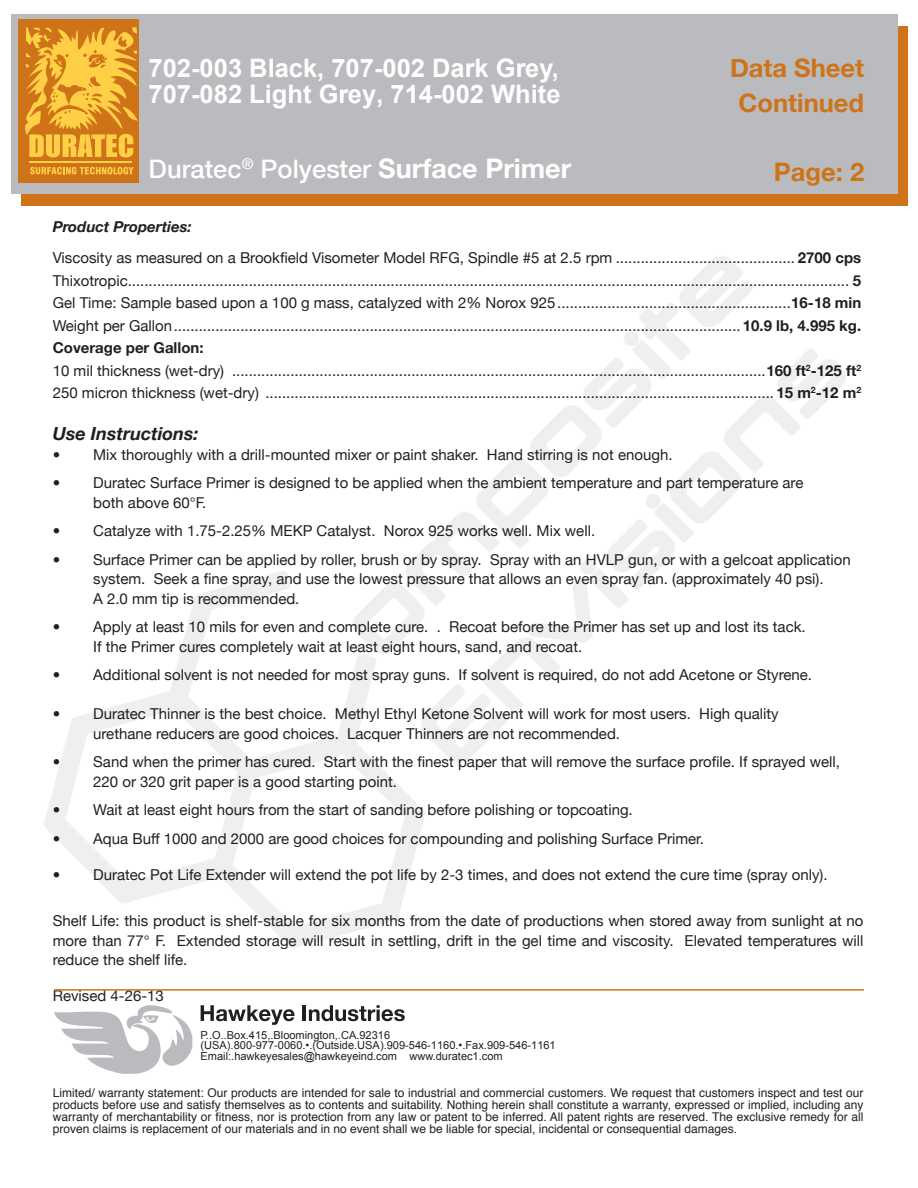
<style>
.page{position:relative;width:918px;height:1188px;background:#fff}
.page>*{position:absolute;margin:0;border:0;box-sizing:border-box;transform-origin:0 0}
.t1{font:700 25.5px/25.2px "Arial";color:#fff}
.t2{font:500 25.5px "Helvetica Neue";color:#fff}
.t3{font:700 25.5px/34.5px "Helvetica Neue";color:#cf7318;text-align:center}
.t4{font:italic 700 18px "Helvetica Neue";color:#231f20}
.t5{font:15px/19.5px "Helvetica Neue";color:#231f20}
.t6{font:12px/12px "Helvetica";color:#231f20;text-align:justify}
.t7{font:11.1px/10.6px "Arial";color:#231f20}
.s1{font-weight:700;font-size:27px}
.s2{font-weight:700;font-style:italic}
.s3{font-weight:700}
</style>
<div class="page">
<div style="left:12px;top:14px;width:886px;height:180px;background:#babbbe"></div>
<div style="left:19px;top:19px;width:120px;height:164px;background:#cf7318"></div>
<svg style="left:25px;top:27px;width:113px;height:108px"></svg>
<svg style="left:80px;top:1053px;width:110px;height:21px"></svg>
<img style="left:11px;top:135px;width:897px;height:918px">
<h1 class="t1" style="left:149px;top:57px;width:413px">702-003 Black, 707-002 Dark Grey,<br>707-082 Light Grey, 714-002 White</h1>
<h1 class="t3" style="left:730px;top:53px;width:136px">Data Sheet<br>Continued</h1>
<h1 class="t2" style="left:149px;top:159px;width:424px">Duratec<sup>®</sup> Polyester <span class="s1">Surface Primer</span></h1>
<p class="t5" style="left:53px;top:210px;width:810px;line-height:31.5px"><span class="s2">Product Properties:<br></span>Viscosity as measured on a Brookfield Visometer Model RFG, Spindle #5 at 2.5 rpm ........................................... <span class="s3">2700 cps</span></p>
<p class="t5" style="left:53px;top:268px;width:810px;line-height:22.5px">Thixotropic ............................................................................................................................................................................. <span class="s3">5<br></span>Gel Time: Sample based upon a 100 g mass, catalyzed with 2% Norox 925 ........................................................<span class="s3">16-18 min </span>Weight per Gallon ........................................................................................................................................<span class="s3">10.9 lb, 4.995 kg.<br>Coverage per Gallon:<br></span>10 mil thickness (wet-dry) ................................................................................................................................<span class="s3">160 ft</span><sup>2</sup><span class="s3">-125 ft</span><sup>2<br></sup>250 micron thickness (wet-dry) .......................................................................................................................... <span class="s3">15 m</span><sup>2</sup><span class="s3">-12 m</span><sup>2</sup></p>
<p class="t4" style="left:53px;top:427px;width:147px">Use Instructions:</p>
<p class="t5" style="left:53px;top:444px;width:621px">• Mix thoroughly with a drill-mounted mixer or paint shaker. Hand stirring is not enough.</p>
<p class="t5" style="left:93px;top:472px;width:712px;text-indent:-40px">• Duratec Surface Primer is designed to be applied when the ambient temperature and part temperature are both above 60°F.</p>
<p class="t5" style="left:53px;top:520px;width:544px">• Catalyze with 1.75-2.25% MEKP Catalyst. Norox 925 works well. Mix well.</p>
<p class="t5" style="left:93px;top:549px;width:759px;text-indent:-40px">• Surface Primer can be applied by roller, brush or by spray. Spray with an HVLP gun, or with a gelcoat application system. Seek a fine spray, and use the lowest pressure that allows an even spray fan. (approximately 40 psi).<br>A 2.0 mm tip is recommended.</p>
<p class="t5" style="left:93px;top:616px;width:714px;text-indent:-40px">• Apply at least 10 mils for even and complete cure. . Recoat before the Primer has set up and lost its tack.<br>If the Primer cures completely wait at least eight hours, sand, and recoat.</p>
<p class="t5" style="left:53px;top:664px;width:761px">• Additional solvent is not needed for most spray guns. If solvent is required, do not add Acetone or Styrene.</p>
<p class="t5" style="left:93px;top:703px;width:687px;text-indent:-40px">• Duratec Thinner is the best choice. Methyl Ethyl Ketone Solvent will work for most users. High quality urethane reducers are good choices. Lacquer Thinners are not recommended.</p>
<p class="t5" style="left:93px;top:751px;width:748px;text-indent:-40px">• Sand when the primer has cured. Start with the finest paper that will remove the surface profile. If sprayed well,<br>220 or 320 grit paper is a good starting point.</p>
<p class="t5" style="left:53px;top:799px;width:582px">• Wait at least eight hours from the start of sanding before polishing or topcoating.</p>
<p class="t5" style="left:53px;top:828px;width:653px">• Aqua Buff 1000 and 2000 are good choices for compounding and polishing Surface Primer.</p>
<p class="t5" style="left:53px;top:864px;width:776px">• Duratec Pot Life Extender will extend the pot life by 2-3 times, and does not extend the cure time (spray only).</p>
<p class="t5" style="left:53px;top:910px;width:812px;text-align:justify">Shelf Life: this product is shelf-stable for six months from the date of productions when stored away from sunlight at no more than 77° F. Extended storage will result in settling, drift in the gel time and viscosity. Elevated temperatures will reduce the shelf life.</p>
<p class="t5" style="left:53px;top:985px;width:113px">Revised 4-26-13</p>
<h1 class="t3" style="left:774px;top:157px;width:92px">Page: 2</h1>
<p class="t7" style="left:201px;top:1029px;width:357px">P..O..Box.415,.Bloomington,.CA.92316 (USA).800-977-0060.•.(Outside.USA).909-546-1160.•.Fax.909-546-1161<br>Email:.hawkeyesales@hawkeyeind.com www.duratec1.com</p>
<p class="t6" style="left:53px;top:1087px;width:812px">Limited/ warranty statement: Our products are intended for sale to industrial and commercial customers. We request that customers inspect and test our products before use and satisfy themselves as to contents and suitability. Nothing herein shall constitute a warranty, expressed or implied, including any warranty of merchantability or fitness, nor is protection from any law or patent to be inferred. All patent rights are reserved. The exclusive remedy for all proven claims is replacement of our materials and in no event shall we be liable for special, incidental or consequential damages.</p>
</div>
